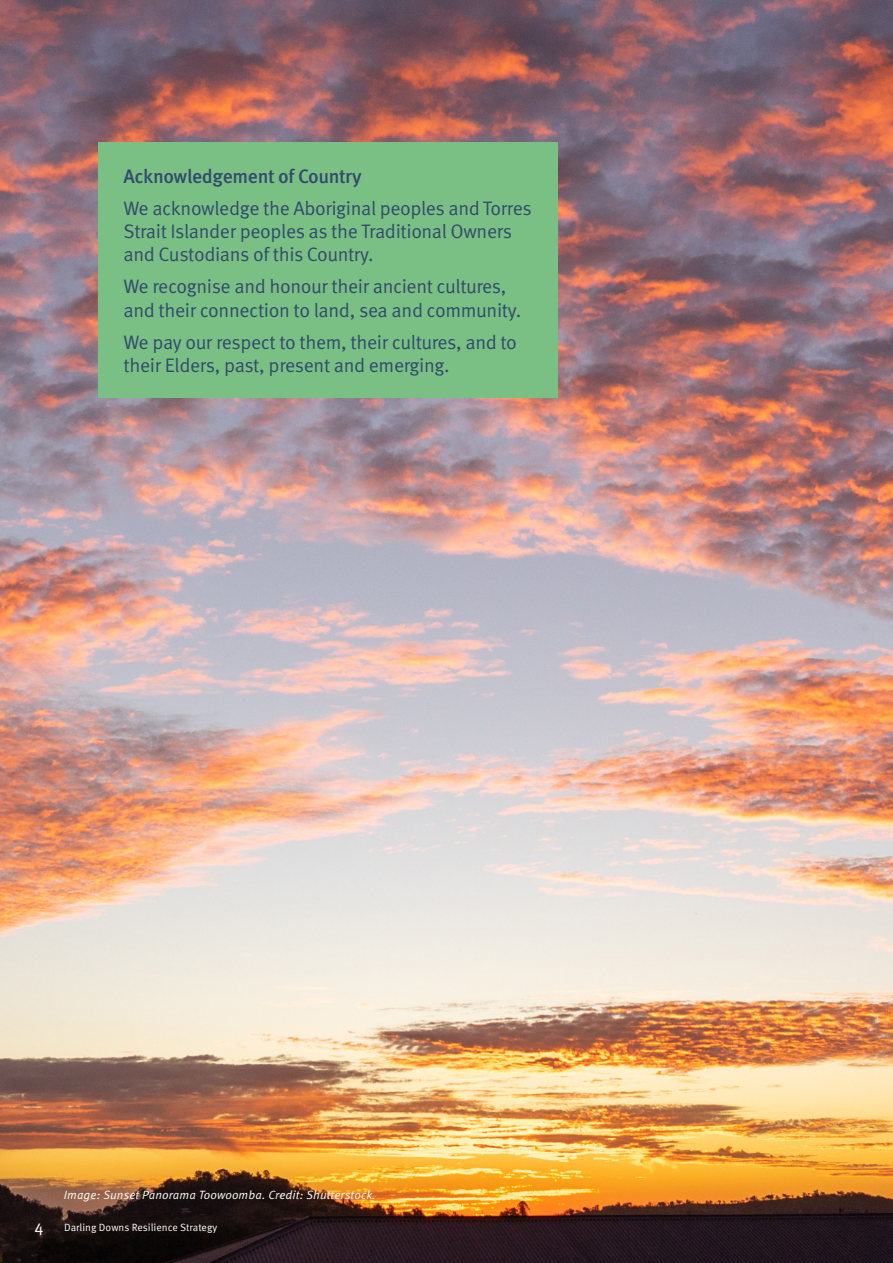
<style>
.page{position:relative;width:893px;height:1263px;background:#fff}
.page>*{position:absolute;margin:0;border:0;box-sizing:border-box;transform-origin:0 0}
.t1{font:19.5px/23.4px "Meta Pro Norm";letter-spacing:-.02em;color:#324a6d}
.t2{font:500 19.5px "Meta Pro";letter-spacing:-.02em;color:#324a6d}
.t3{font:16.5px "Meta Pro Norm";color:#fff}
.t4{font:12px "Meta Pro Norm Ita";letter-spacing:.01em;color:#fff}
.t5{font:10.5px "Meta Pro Norm";color:#fff}
</style>
<div class="page">
<img style="left:0;top:0;width:892px;height:1263px">
<div style="left:98px;top:142px;width:459px;height:255px;background:#7ac084"></div>
<hr style="left:892px;top:0;width:1px;height:1263px;background:#e4e5ea">
<p class="t2" style="left:124px;top:161px;width:240px">Acknowledgement of Country</p>
<p class="t1" style="left:124px;top:195px;width:410px">We acknowledge the Aboriginal peoples and Torres<br>Strait Islander peoples as the Traditional Owners and Custodians of this Country.</p>
<p class="t1" style="left:124px;top:274px;width:399px">We recognise and honour their ancient cultures, and their connection to land, sea and community.</p>
<p class="t1" style="left:124px;top:329px;width:395px">We pay our respect to them, their cultures, and to their Elders, past, present and emerging.</p>
<p class="t4" style="left:64px;top:1186px;width:313px">Image: Sunset Panorama Toowoomba. Credit: Shutterstock.</p>
<p class="t3" style="left:34px;top:1214px;width:10px">4</p>
<p class="t5" style="left:64px;top:1219px;width:155px">Darling Downs Resilience Strategy</p>
</div>
